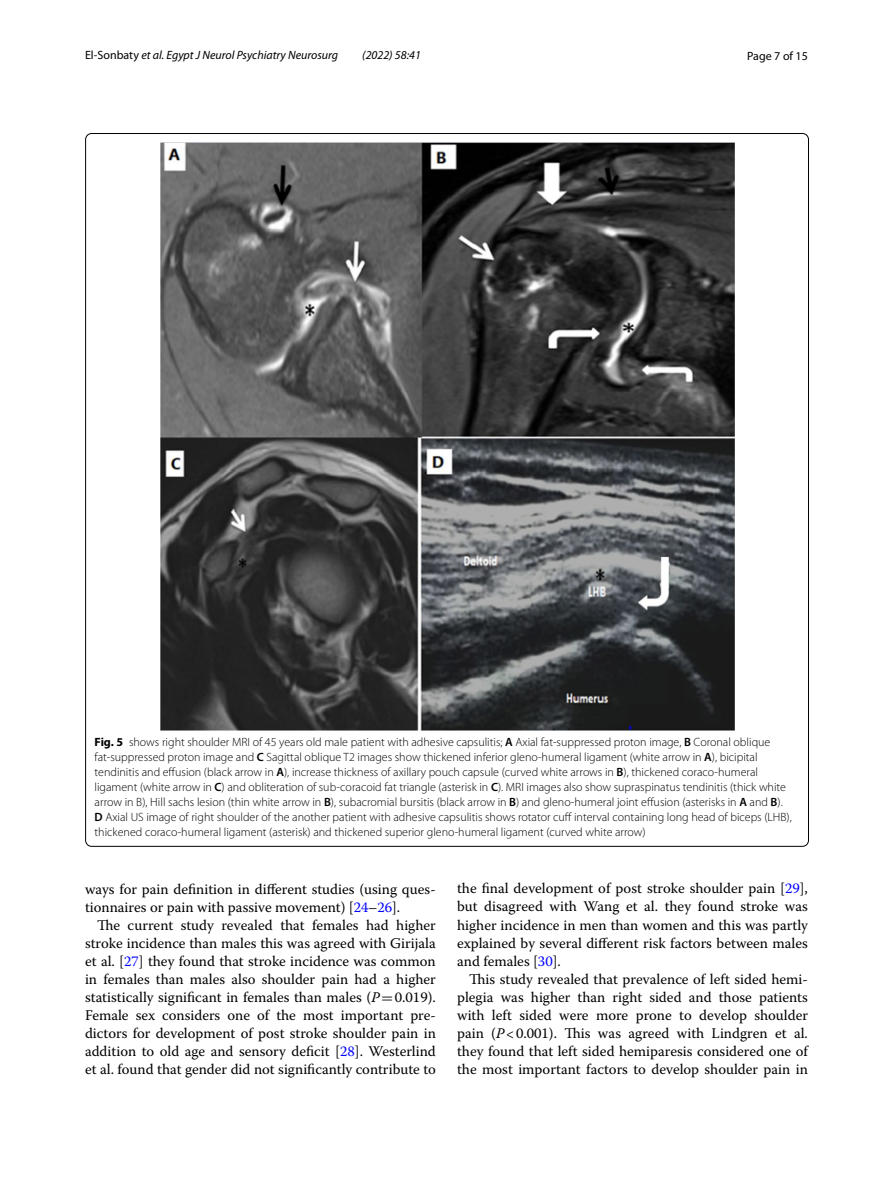
<style>
.page{position:relative;width:893px;height:1187px;background:#fff}
.page>*{position:absolute;margin:0;border:0;box-sizing:border-box;transform-origin:0 0}
.t1{font:14.7px/18px "Warnock Pro";color:#000;text-align:justify}
.t2{font:300 12px/15px "Myriad Pro";color:#000}
.t3{font:italic 12px "Myriad Pro";color:#000}
.t4{font:12px "Myriad Pro";color:#000}
.s1{font-style:normal}
.s2{font-weight:700}
.s3{font-weight:600}
.s4{color:#00f}
.s5{font-style:italic}
.s6{font-family:"MTSY"}
</style>
<div class="page">
<img style="left:160px;top:142px;width:574px;height:588px">
<p class="t3" style="left:85px;top:48px;width:255px"><span class="s1">El‑Sonbaty</span> et al. Egypt J Neurol Psychiatry Neurosurg</p>
<p class="t3" style="left:362px;top:48px;width:60px">(2022) 58:41</p>
<p class="t4" style="left:747px;top:48px;width:62px">Page 7 of 15</p>
<p class="t2" style="left:95px;top:734px;width:699px"><span class="s2">Fig. 5</span> shows right shoulder MRI of 45 years old male patient with adhesive capsulitis; <span class="s3">A</span> Axial fat-suppressed proton image, <span class="s3">B</span> Coronal oblique fat-suppressed proton image and <span class="s3">C</span> Sagittal oblique T2 images show thickened inferior gleno-humeral ligament (white arrow in <span class="s3">A</span>), bicipital tendinitis and effusion (black arrow in <span class="s3">A</span>), increase thickness of axillary pouch capsule (curved white arrows in <span class="s3">B</span>), thickened coraco-humeral ligament (white arrow in <span class="s3">C</span>) and obliteration of sub-coracoid fat triangle (asterisk in <span class="s3">C</span>). MRI images also show supraspinatus tendinitis (thick white arrow in B), Hill sachs lesion (thin white arrow in <span class="s3">B</span>), subacromial bursitis (black arrow in <span class="s3">B</span>) and gleno-humeral joint effusion (asterisks in <span class="s3">A</span> and <span class="s3">B</span>).<br><span class="s3">D</span> Axial US image of right shoulder of the another patient with adhesive capsulitis shows rotator cuff interval containing long head of biceps (LHB), thickened coraco-humeral ligament (asterisk) and thickened superior gleno-humeral ligament (curved white arrow)</p>
<p class="t1" style="left:85px;top:879px;width:352px">ways for pain definition in different studies (using ques&shy;tionnaires or pain with passive movement) [<span class="s4">24</span>–<span class="s4">26</span>].</p>
<p class="t1" style="left:85px;top:915px;width:352px;text-indent:12px">The current study revealed that females had higher stroke incidence than males this was agreed with Girijala et al. [<span class="s4">27</span>] they found that stroke incidence was common in females than males also shoulder pain had a higher statistically significant in females than males (<span class="s5">P</span><span class="s6">=</span>0.019).<br>Female sex considers one of the most important pre&shy;dictors for development of post stroke shoulder pain in addition to old age and sensory deficit [<span class="s4">28</span>]. Westerlind et al. found that gender did not significantly contribute to</p>
<p class="t1" style="left:457px;top:879px;width:352px">the final development of post stroke shoulder pain [<span class="s4">29</span>], but disagreed with Wang et al. they found stroke was higher incidence in men than women and this was partly explained by several different risk factors between males and females [<span class="s4">30</span>].</p>
<p class="t1" style="left:457px;top:969px;width:352px;text-indent:12px">This study revealed that prevalence of left sided hemi&shy;plegia was higher than right sided and those patients with left sided were more prone to develop shoulder pain (<span class="s5">P</span>&lt;0.001). This was agreed with Lindgren et al. they found that left sided hemiparesis considered one of the most important factors to develop shoulder pain in</p>
</div>
